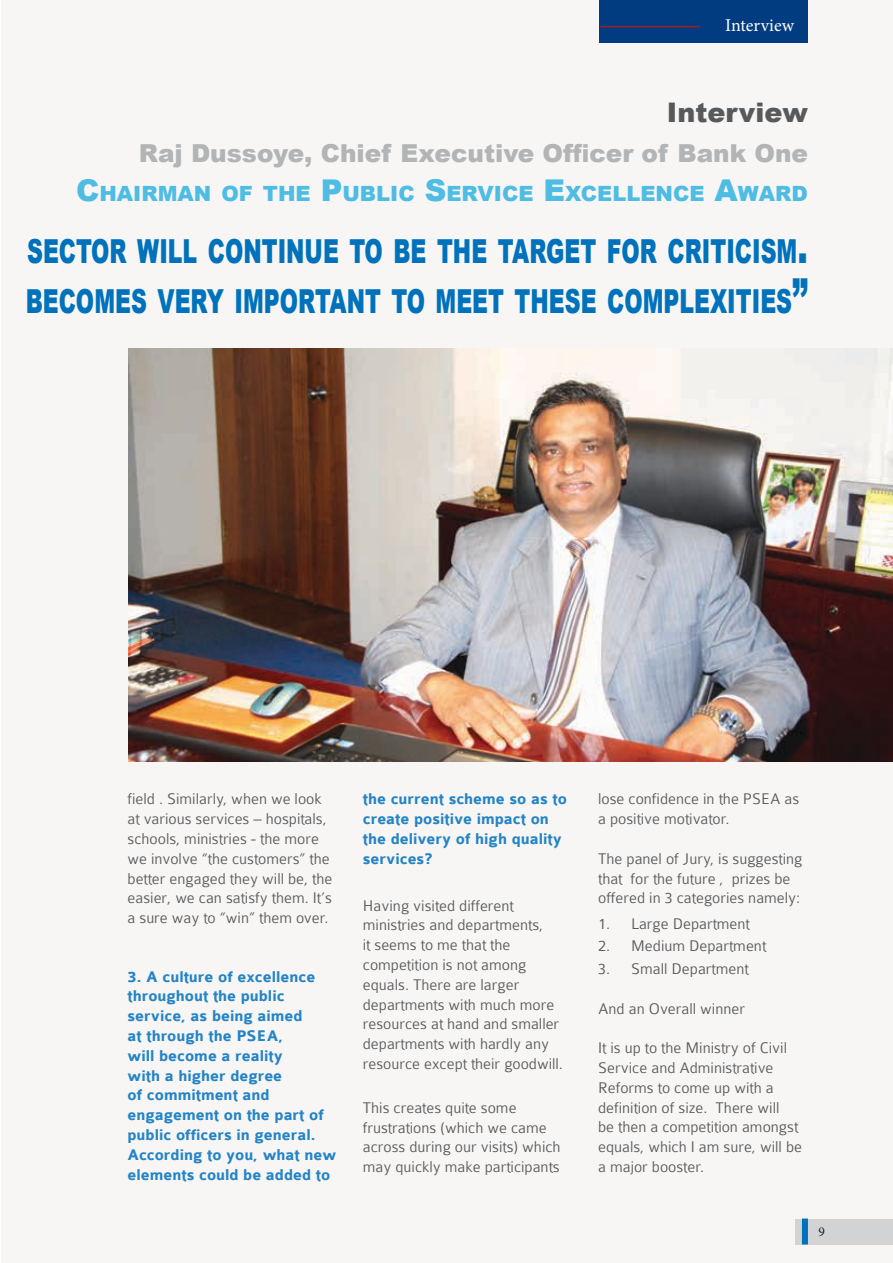
<style>
.page{position:relative;width:893px;height:1263px;background:#fff}
.page>*{position:absolute;margin:0;border:0;box-sizing:border-box;transform-origin:0 0}
.t1{font:900 33px/49.5px "Arial";color:#0072bc;scale:.67 1}
.t2{font:900 27px "Arial";color:#58595b}
.t3{font:900 24.75px "Arial";color:#b2b4b6}
.t4{font:900 21px "Arial";color:#4ebce3}
.t5{font:18px "Minion Pro";color:#fff}
.t6{font:300 16.5px/19.8px "Colaborate";color:#58595b}
.t7{font:700 16.5px/19.8px "Colaborate";color:#2484c6}
.t8{font:13.5px "Minion Pro";color:#231f20}
.s1{font-size:30px}
.s2{font-size:47.25px}
</style>
<div class="page">
<div style="left:2px;top:0;width:891px;height:1263px;background:#f7f6f4"></div>
<div style="left:600px;top:0;width:208px;height:43px;background:#003c7f"></div>
<hr style="left:600px;top:26px;width:100px;height:1px;background:#a41f22">
<img style="left:129px;top:349px;width:764px;height:413px">
<div style="left:796px;top:1218px;width:97px;height:26px;background:#d1d3d4"></div>
<div style="left:802px;top:1218px;width:6px;height:26px;background:#0072bc"></div>
<p class="t5" style="left:725px;top:13px;width:70px">Interview</p>
<h2 class="t2" style="left:667px;top:93px;width:143px">Interview</h2>
<h3 class="t3" style="left:139px;top:135px;width:671px">Raj Dussoye, Chief Executive Officer of Bank One</h3>
<p class="t4" style="left:76px;top:179px;width:733px"><span class="s1">C</span>HAIRMAN OF THE <span class="s1">P</span>UBLIC <span class="s1">S</span>ERVICE <span class="s1">E</span>XCELLENCE <span class="s1">A</span>WARD</p>
<h1 class="t1" style="left:26px;top:226px;width:1169px">SECTOR WILL CONTINUE TO BE THE TARGET FOR CRITICISM<span class="s2">.<br></span>BECOMES VERY IMPORTANT TO MEET THESE COMPLEXITIES<span class="s2">”</span></h1>
<p class="t6" style="left:128px;top:789px;width:206px">field . Similarly, when we look at various services – hospitals, schools, ministries - the more we involve “the customers” the better engaged they will be, the easier, we can satisfy them. It’s a sure way to “win” them over.</p>
<p class="t7" style="left:128px;top:967px;width:189px">3. A culture of excellence throughout the public service, as being aimed at through the PSEA</p>
<p class="t7" style="left:128px;top:1026px;width:210px;text-indent:151px">,<br>will become a reality<br>with a higher degree<br>of commitment and engagement on the part of public officers in general.<br>According to you, what new elements could be added to</p>
<p class="t7" style="left:363px;top:790px;width:206px">the current scheme so as to create positive impact on the delivery of high quality services?</p>
<p class="t6" style="left:363px;top:895px;width:202px">Having visited different ministries and departments,<br>it seems to me that the competition is not among equals. There are larger departments with much more resources at hand and smaller departments with hardly any resource except their goodwill.</p>
<p class="t6" style="left:363px;top:1098px;width:199px">This creates quite some frustrations (which we came across during our visits) which may quickly make participants</p>
<p class="t6" style="left:598px;top:789px;width:203px">lose confidence in the PSEA as a positive motivator.</p>
<p class="t6" style="left:598px;top:849px;width:206px">The panel of Jury, is suggesting that for the future , prizes be offered in 3 categories namely:</p>
<p class="t6" style="left:598px;top:914px;width:153px">1. Large Department</p>
<p class="t6" style="left:598px;top:936px;width:170px">2. Medium Department</p>
<p class="t6" style="left:598px;top:959px;width:152px">3. Small Department</p>
<p class="t6" style="left:598px;top:998px;width:148px">And an Overall winner</p>
<p class="t6" style="left:598px;top:1038px;width:205px">It is up to the Ministry of Civil<br>Service and Administrative<br>Reforms to come up with a definition of size. There will<br>be then a competition amongst equals, which I am sure, will be a major booster.</p>
<p class="t8" style="left:819px;top:1223px;width:8px">9</p>
</div>
